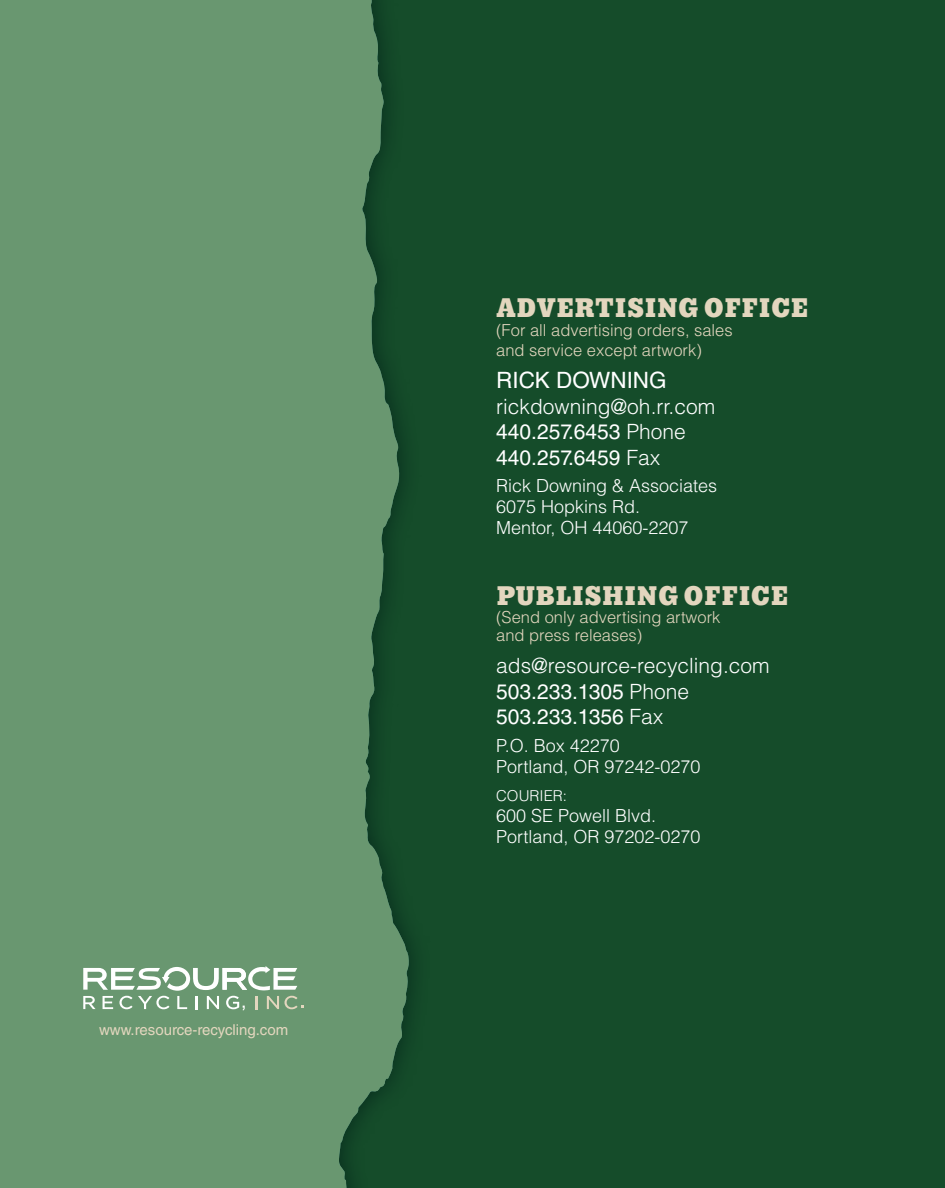
<style>
.page{position:relative;width:945px;height:1188px;background:#fff}
.page>*{position:absolute;margin:0;border:0;box-sizing:border-box;transform-origin:0 0}
.t1{font:900 30px "Lehigh Personal";color:#e3d6be}
.t2{font:22.5px "Helvetica LT Std";color:#fff}
.t3{font:300 21px/25.5px "Helvetica LT Std";color:#fff}
.t4{font:300 18px/21px "Helvetica LT Std";color:#fff}
.t5{font:300 16.5px/19.5px "Helvetica LT Std";color:#e3d6be}
.t6{font:15px "Helvetica LT Std";color:#e3d6be}
.t7{font:300 15px "Helvetica LT Std";color:#fff}
.s1{font-weight:400}
</style>
<div class="page">
<div style="left:0;top:0;width:450px;height:1188px;background:#699770"></div>
<div style="left:338px;top:0;width:607px;height:1188px;background:#005c8b;opacity:.8"></div>
<svg style="left:83px;top:966px;width:221px;height:45px"></svg>
<p class="t6" style="left:99px;top:1021px;width:191px">www.resource-recycling.com</p>
<h1 class="t1" style="left:496px;top:288px;width:314px">ADVERTISING OFFICE</h1>
<p class="t5" style="left:496px;top:321px;width:238px">(For all advertising orders, sales and service except artwork)</p>
<p class="t2" style="left:496px;top:367px;width:172px">RICK DOWNING</p>
<p class="t3" style="left:496px;top:393px;width:221px">rickdowning@oh.rr.com<br><span class="s1">440.257.6453</span> Phone<br><span class="s1">440.257.6459</span> Fax</p>
<p class="t4" style="left:496px;top:475px;width:223px">Rick Downing &amp; Associates<br>6075 Hopkins Rd.<br>Mentor, OH 44060-2207</p>
<h1 class="t1" style="left:496px;top:576px;width:294px">PUBLISHING OFFICE</h1>
<p class="t5" style="left:496px;top:608px;width:226px;line-height:18px">(Send only advertising artwork and press releases)</p>
<p class="t3" style="left:496px;top:653px;width:275px">ads@resource-recycling.com<br><span class="s1">503.233.1305</span> Phone<br><span class="s1">503.233.1356</span> Fax</p>
<p class="t4" style="left:496px;top:735px;width:206px">P.O. Box 42270<br>Portland, OR 97242-0270</p>
<p class="t7" style="left:496px;top:786px;width:72px">COURIER:</p>
<p class="t4" style="left:496px;top:805px;width:206px">600 SE Powell Blvd.<br>Portland, OR 97202-0270</p>
</div>
